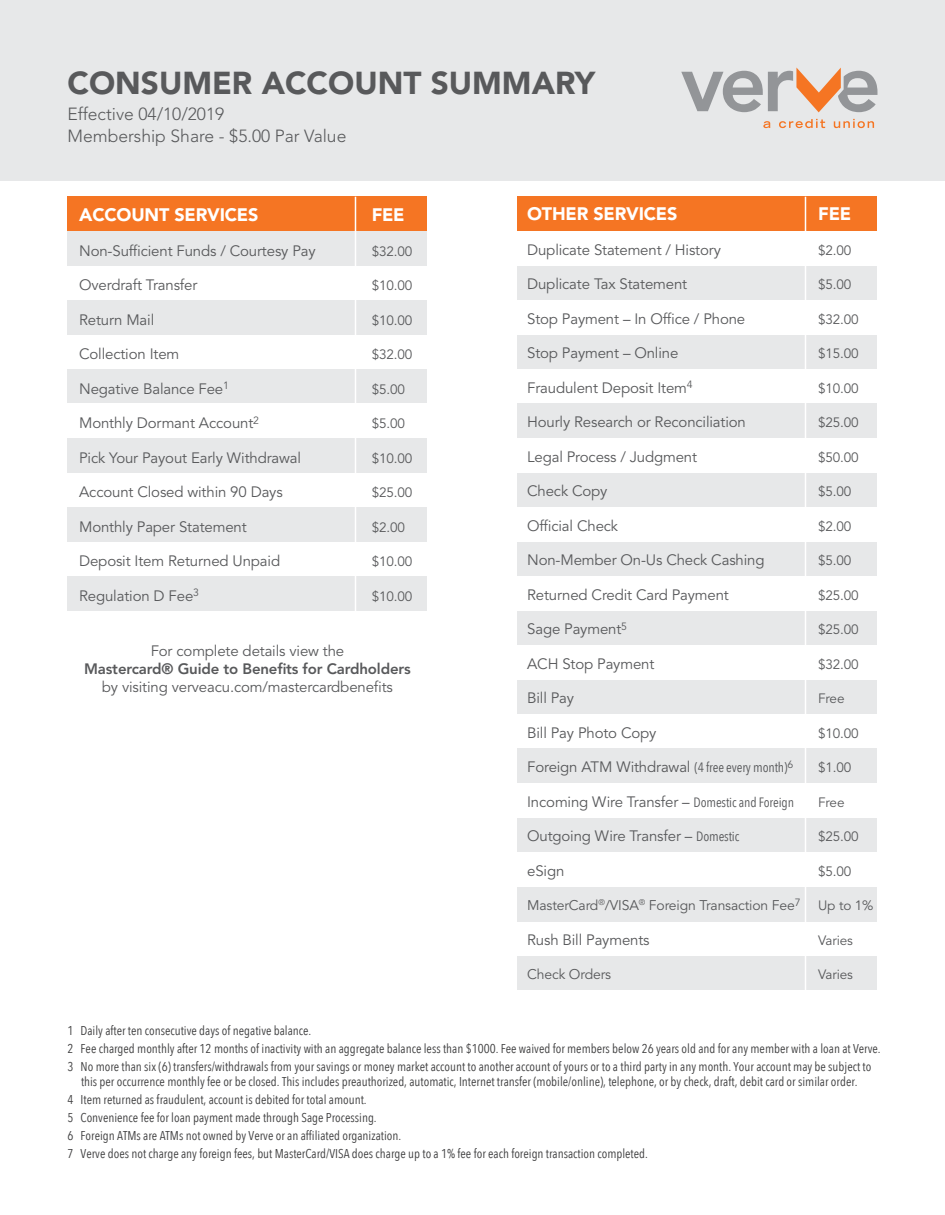
<style>
.page{position:relative;width:945px;height:1215px;background:#fff}
.page>*{position:absolute;margin:0;border:0;box-sizing:border-box;transform-origin:0 0}
.t1{font:900 31.5px "Avenir LT Std";color:#58595b}
.t2{font:900 18px "Avenir LT Std";letter-spacing:-.01em;color:#fff}
.t3{font:300 17.55px/22.2px "Avenir LT Std";color:#58595b}
.t4{font:15px "Avenir LT Std";letter-spacing:-.01em;color:#58595b}
.t5{font:800 15px "Avenir LT Std";letter-spacing:-.01em;color:#58595b}
.t6{font:13.95px "Avenir LT Std";letter-spacing:-.01em;color:#58595b}
.t7{font:13.5px "Avenir LT Std";letter-spacing:-.01em;color:#58595b}
.t8{font:12.75px/18px "Avenir Next Condensed";color:#3e3e3f}
.s1{font-family:"Avenir Next Condensed";font-size:13.5px}
</style>
<div class="page">
<div style="left:518px;top:955px;width:359px;height:35px;background:#e7e8e9"></div>
<div style="left:518px;top:611px;width:359px;height:34px;background:#e7e8e9"></div>
<div style="left:518px;top:680px;width:359px;height:34px;background:#e7e8e9"></div>
<div style="left:518px;top:749px;width:359px;height:34px;background:#e7e8e9"></div>
<div style="left:518px;top:818px;width:359px;height:34px;background:#e7e8e9"></div>
<div style="left:518px;top:887px;width:359px;height:34px;background:#e7e8e9"></div>
<div style="left:0;top:0;width:945px;height:180px;background:#e7e8e9"></div>
<svg style="left:763px;top:121px;width:7px;height:7px"></svg>
<svg style="left:779px;top:119px;width:46px;height:9px"></svg>
<svg style="left:834px;top:119px;width:40px;height:9px"></svg>
<svg style="left:681px;top:68px;width:196px;height:44px"></svg>
<div style="left:67px;top:197px;width:360px;height:34px;background:#f57523"></div>
<div style="left:67px;top:231px;width:360px;height:35px;background:#e7e8e9"></div>
<div style="left:67px;top:300px;width:360px;height:35px;background:#e7e8e9"></div>
<div style="left:67px;top:369px;width:360px;height:35px;background:#e7e8e9"></div>
<div style="left:67px;top:438px;width:360px;height:35px;background:#e7e8e9"></div>
<div style="left:67px;top:507px;width:360px;height:35px;background:#e7e8e9"></div>
<div style="left:67px;top:576px;width:360px;height:35px;background:#e7e8e9"></div>
<hr style="left:355px;top:197px;width:1px;height:448px;background:#fff">
<div style="left:518px;top:197px;width:359px;height:34px;background:#f57523"></div>
<div style="left:518px;top:266px;width:359px;height:34px;background:#e7e8e9"></div>
<div style="left:518px;top:335px;width:359px;height:34px;background:#e7e8e9"></div>
<div style="left:518px;top:404px;width:359px;height:34px;background:#e7e8e9"></div>
<div style="left:518px;top:473px;width:359px;height:34px;background:#e7e8e9"></div>
<div style="left:518px;top:542px;width:359px;height:34px;background:#e7e8e9"></div>
<hr style="left:805px;top:197px;width:1px;height:794px;background:#fff">
<h1 class="t1" style="left:68px;top:64px;width:529px">CONSUMER ACCOUNT SUMMARY</h1>
<h3 class="t3" style="left:68px;top:103px;width:280px">Effective 04/10/2019<br>Membership Share - $5.00 Par Value</h3>
<h2 class="t2" style="left:79px;top:204px;width:181px">ACCOUNT SERVICES</h2>
<p class="t4" style="left:79px;top:242px;width:238px">Non-Sufficient Funds / Courtesy Pay</p>
<p class="t4" style="left:79px;top:276px;width:120px">Overdraft Transfer</p>
<p class="t4" style="left:79px;top:311px;width:77px">Return Mail</p>
<p class="t4" style="left:79px;top:345px;width:102px">Collection Item</p>
<p class="t4" style="left:79px;top:380px;width:151px">Negative Balance Fee<sup>1</sup></p>
<p class="t4" style="left:79px;top:414px;width:181px">Monthly Dormant Account<sup>2</sup></p>
<p class="t4" style="left:79px;top:449px;width:223px">Pick Your Payout Early Withdrawal</p>
<p class="t4" style="left:79px;top:483px;width:205px">Account Closed within 90 Days</p>
<p class="t4" style="left:79px;top:518px;width:169px">Monthly Paper Statement</p>
<p class="t4" style="left:79px;top:552px;width:202px">Deposit Item Returned Unpaid</p>
<p class="t4" style="left:79px;top:587px;width:121px">Regulation D Fee<sup>3</sup></p>
<h2 class="t2" style="left:372px;top:204px;width:34px">FEE</h2>
<p class="t7" style="left:372px;top:243px;width:42px">$32.00</p>
<p class="t7" style="left:372px;top:278px;width:42px">$10.00</p>
<p class="t7" style="left:372px;top:312px;width:42px">$10.00</p>
<p class="t7" style="left:372px;top:347px;width:42px">$32.00</p>
<p class="t7" style="left:372px;top:381px;width:35px">$5.00</p>
<p class="t7" style="left:372px;top:416px;width:35px">$5.00</p>
<p class="t7" style="left:372px;top:450px;width:42px">$10.00</p>
<p class="t7" style="left:372px;top:485px;width:42px">$25.00</p>
<p class="t7" style="left:372px;top:519px;width:35px">$2.00</p>
<p class="t7" style="left:372px;top:554px;width:42px">$10.00</p>
<p class="t7" style="left:372px;top:588px;width:42px">$10.00</p>
<p class="t4" style="left:151px;top:643px;width:195px">For complete details view the</p>
<p class="t5" style="left:84px;top:660px;width:328px">Mastercard® Guide to Benefits for Cardholders</p>
<p class="t4" style="left:102px;top:679px;width:293px">by visiting verveacu.com/mastercardbenefits</p>
<h2 class="t2" style="left:527px;top:203px;width:152px">OTHER SERVICES</h2>
<p class="t4" style="left:527px;top:241px;width:195px">Duplicate Statement / History</p>
<p class="t4" style="left:527px;top:275px;width:162px">Duplicate Tax Statement</p>
<p class="t4" style="left:527px;top:310px;width:220px">Stop Payment – In Office / Phone</p>
<p class="t4" style="left:527px;top:344px;width:153px">Stop Payment – Online</p>
<p class="t4" style="left:527px;top:379px;width:167px">Fraudulent Deposit Item<sup>4</sup></p>
<p class="t4" style="left:527px;top:413px;width:220px">Hourly Research or Reconciliation</p>
<p class="t4" style="left:527px;top:448px;width:171px">Legal Process / Judgment</p>
<p class="t4" style="left:527px;top:482px;width:82px">Check Copy</p>
<p class="t4" style="left:527px;top:517px;width:93px">Official Check</p>
<p class="t4" style="left:527px;top:551px;width:239px">Non-Member On-Us Check Cashing</p>
<p class="t4" style="left:527px;top:586px;width:203px">Returned Credit Card Payment</p>
<p class="t4" style="left:527px;top:620px;width:101px">Sage Payment<sup>5</sup></p>
<p class="t4" style="left:527px;top:655px;width:129px">ACH Stop Payment</p>
<p class="t4" style="left:527px;top:689px;width:48px">Bill Pay</p>
<p class="t4" style="left:527px;top:724px;width:131px">Bill Pay Photo Copy</p>
<p class="t4" style="left:527px;top:758px;width:268px">Foreign ATM Withdrawal <span class="s1">(4 free every month)</span><sup>6</sup></p>
<p class="t4" style="left:527px;top:793px;width:268px">Incoming Wire Transfer – <span class="s1">Domestic and Foreign</span></p>
<p class="t4" style="left:527px;top:827px;width:214px">Outgoing Wire Transfer – <span class="s1">Domestic</span></p>
<p class="t4" style="left:527px;top:862px;width:39px">eSign</p>
<p class="t6" style="left:527px;top:897px;width:275px">MasterCard<sup>®</sup>/VISA<sup>®</sup> Foreign Transaction Fee<sup>7</sup></p>
<p class="t4" style="left:527px;top:931px;width:124px">Rush Bill Payments</p>
<p class="t6" style="left:527px;top:966px;width:85px">Check Orders</p>
<h2 class="t2" style="left:818px;top:203px;width:34px">FEE</h2>
<p class="t7" style="left:818px;top:242px;width:35px">$2.00</p>
<p class="t7" style="left:818px;top:277px;width:35px">$5.00</p>
<p class="t7" style="left:818px;top:311px;width:42px">$32.00</p>
<p class="t7" style="left:818px;top:346px;width:42px">$15.00</p>
<p class="t7" style="left:818px;top:380px;width:42px">$10.00</p>
<p class="t7" style="left:818px;top:415px;width:42px">$25.00</p>
<p class="t7" style="left:818px;top:449px;width:42px">$50.00</p>
<p class="t7" style="left:818px;top:484px;width:35px">$5.00</p>
<p class="t7" style="left:818px;top:518px;width:35px">$2.00</p>
<p class="t7" style="left:818px;top:553px;width:35px">$5.00</p>
<p class="t7" style="left:818px;top:587px;width:42px">$25.00</p>
<p class="t7" style="left:818px;top:622px;width:42px">$25.00</p>
<p class="t7" style="left:818px;top:656px;width:42px">$32.00</p>
<p class="t7" style="left:818px;top:691px;width:28px">Free</p>
<p class="t7" style="left:818px;top:725px;width:42px">$10.00</p>
<p class="t7" style="left:818px;top:760px;width:35px">$1.00</p>
<p class="t7" style="left:818px;top:794px;width:28px">Free</p>
<p class="t7" style="left:818px;top:829px;width:42px">$25.00</p>
<p class="t7" style="left:818px;top:863px;width:35px">$5.00</p>
<p class="t7" style="left:818px;top:898px;width:57px">Up to 1%</p>
<p class="t7" style="left:818px;top:932px;width:36px">Varies</p>
<p class="t7" style="left:818px;top:967px;width:36px">Varies</p>
<p class="t8" style="left:68px;top:1021px;width:815px">1 Daily after ten consecutive days of negative balance.<br>2 Fee charged monthly after 12 months of inactivity with an aggregate balance less than $1000. Fee waived for members below 26 years old and for any member with a loan at Verve.<br>3 No more than six (6) transfers/withdrawals from your savings or money market account to another account of yours or to a third party in any month. Your account may be subject to</p>
<p class="t8" style="left:68px;top:1072px;width:792px;text-indent:14px">this per occurrence monthly fee or be closed. This includes preauthorized, automatic, Internet transfer (mobile/online), telephone, or by check, draft, debit card or similar order.<br>4 Item returned as fraudulent, account is debited for total amount.<br>5 Convenience fee for loan payment made through Sage Processing.<br>6 Foreign ATMs are ATMs not owned by Verve or an affiliated organization.<br>7 Verve does not charge any foreign fees, but MasterCard/VISA does charge up to a 1% fee for each foreign transaction completed.</p>
</div>
